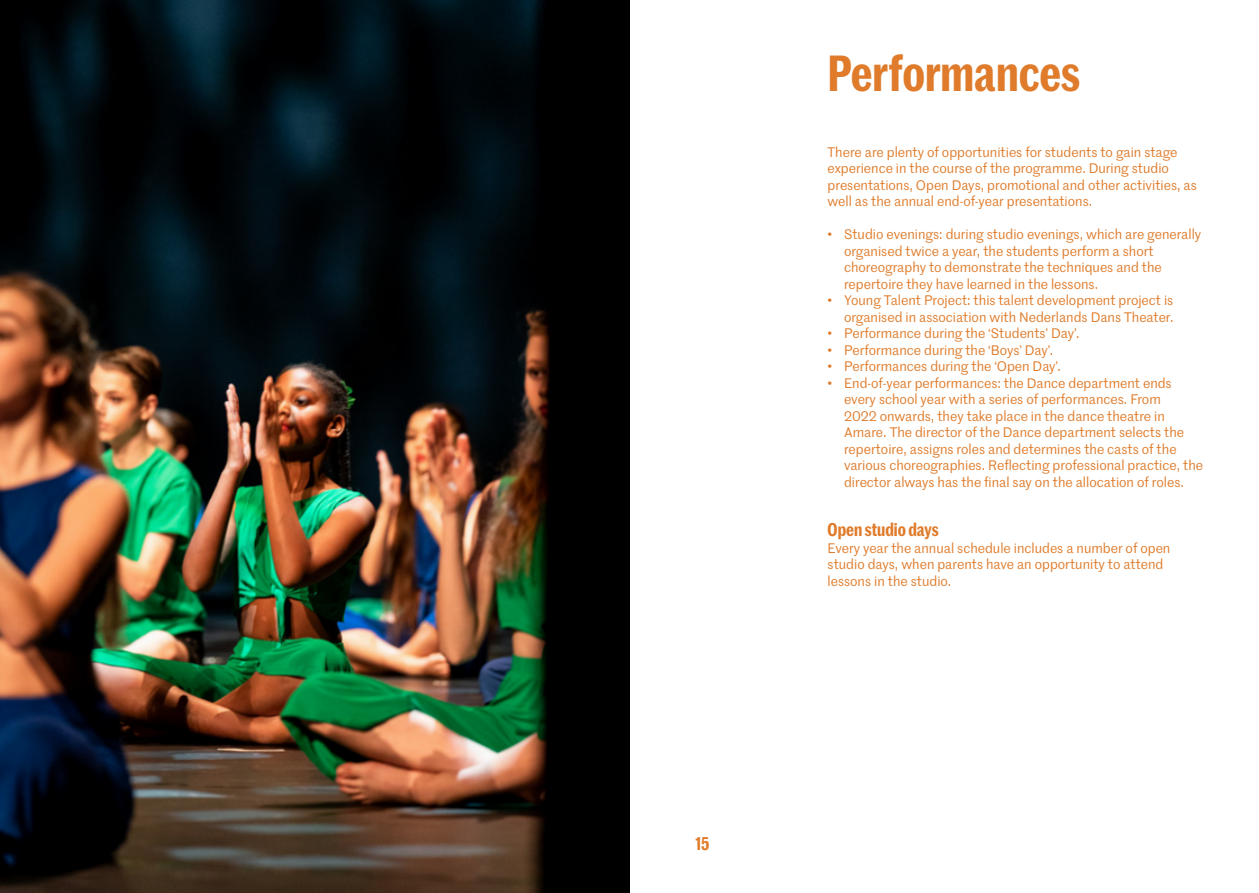
<style>
.page{position:relative;width:1259px;height:893px;background:#fff}
.page>*{position:absolute;margin:0;border:0;box-sizing:border-box;transform-origin:0 0}
.t1{font:600 49.5px "Marr Sans Cond";color:#df7b2a}
.t2{font:600 18px "Marr Sans Cond";color:#df7b2a}
.t3{font:13.5px/16.5px "Marr Sans";color:#df7b2a}
.s1{font-family:"Arial"}
</style>
<div class="page">
<img style="left:0;top:0;width:629px;height:893px">
<h2 class="t2" style="left:695px;top:830px;width:16px">15</h2>
<h1 class="t1" style="left:827px;top:37px;width:254px">Performances</h1>
<p class="t3" style="left:827px;top:143px;width:371px">There are plenty of opportunities for students to gain stage experience in the course of the programme. During studio presentations, Open Days, promotional and other activities, as well as the annual end-of-year presentations.</p>
<p class="t3" style="left:844px;top:226px;width:359px;text-indent:-16px"><span class="s1">•</span> Studio evenings: during studio evenings, which are generally organised twice a year, the students perform a short choreography to demonstrate the techniques and the repertoire they have learned in the lessons.</p>
<p class="t3" style="left:827px;top:292px;width:347px;text-align:right"><span class="s1">•</span> Young Talent Project: this talent development project is organised in association with Nederlands Dans Theater.</p>
<p class="t3" style="left:827px;top:325px;width:253px"><span class="s1">•</span> Performance during the ‘Students’ Day’.</p>
<p class="t3" style="left:827px;top:341px;width:227px"><span class="s1">•</span> Performance during the ‘Boys’ Day’.</p>
<p class="t3" style="left:827px;top:358px;width:235px"><span class="s1">•</span> Performances during the ‘Open Day’.</p>
<p class="t3" style="left:844px;top:374px;width:361px;text-indent:-16px"><span class="s1">•</span> End-of-year performances: the Dance department ends every school year with a series of performances. From<br>2022 onwards, they take place in the dance theatre in Amare. The director of the Dance department selects the repertoire, assigns roles and determines the casts of the various choreographies. Reflecting professional practice, the director always has the final say on the allocation of roles.</p>
<h2 class="t2" style="left:827px;top:517px;width:113px">Open studio days</h2>
<p class="t3" style="left:827px;top:539px;width:344px">Every year the annual schedule includes a number of open studio days, when parents have an opportunity to attend lessons in the studio.</p>
</div>
